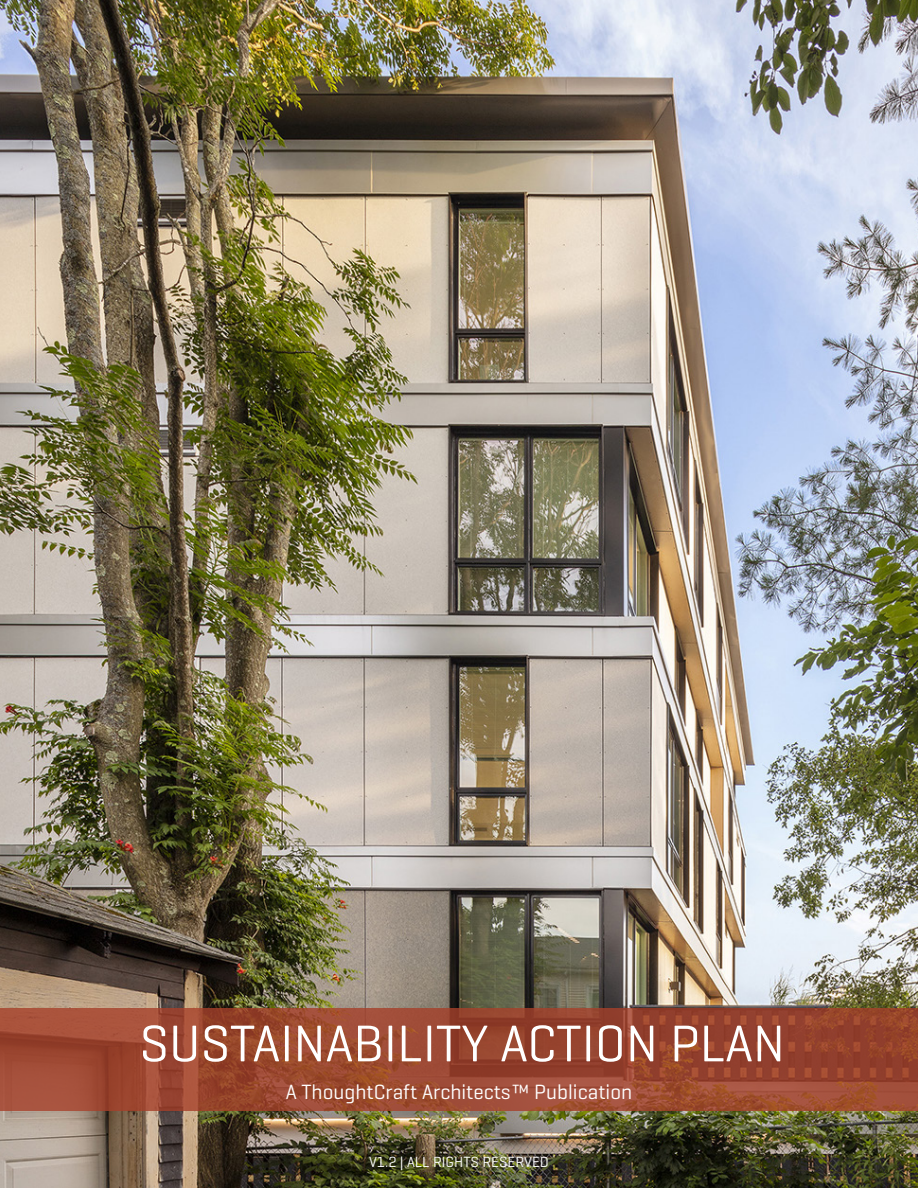
<style>
.page{position:relative;width:918px;height:1188px;background:#fff}
.page>*{position:absolute;margin:0;border:0;box-sizing:border-box;transform-origin:0 0}
.t1{font:52.5px "Geogrotesque";color:#fff}
.t2{font:21px "Geogrotesque";color:#fff}
.t3{font:15px "Geogrotesque";color:#fff}
</style>
<div class="page">
<img style="left:0;top:0;width:918px;height:1188px">
<svg style="left:0;top:1009px;width:918px;height:102px;background:#9a4831"></svg>
<p class="t1" style="left:139px;top:1011px;width:647px">SUSTAINABILITY ACTION PLAN</p>
<p class="t2" style="left:286px;top:1079px;width:348px">A ThoughtCraft Architects™ Publication</p>
<p class="t3" style="left:369px;top:1153px;width:181px">V1.2 | ALL RIGHTS RESERVED</p>
</div>
